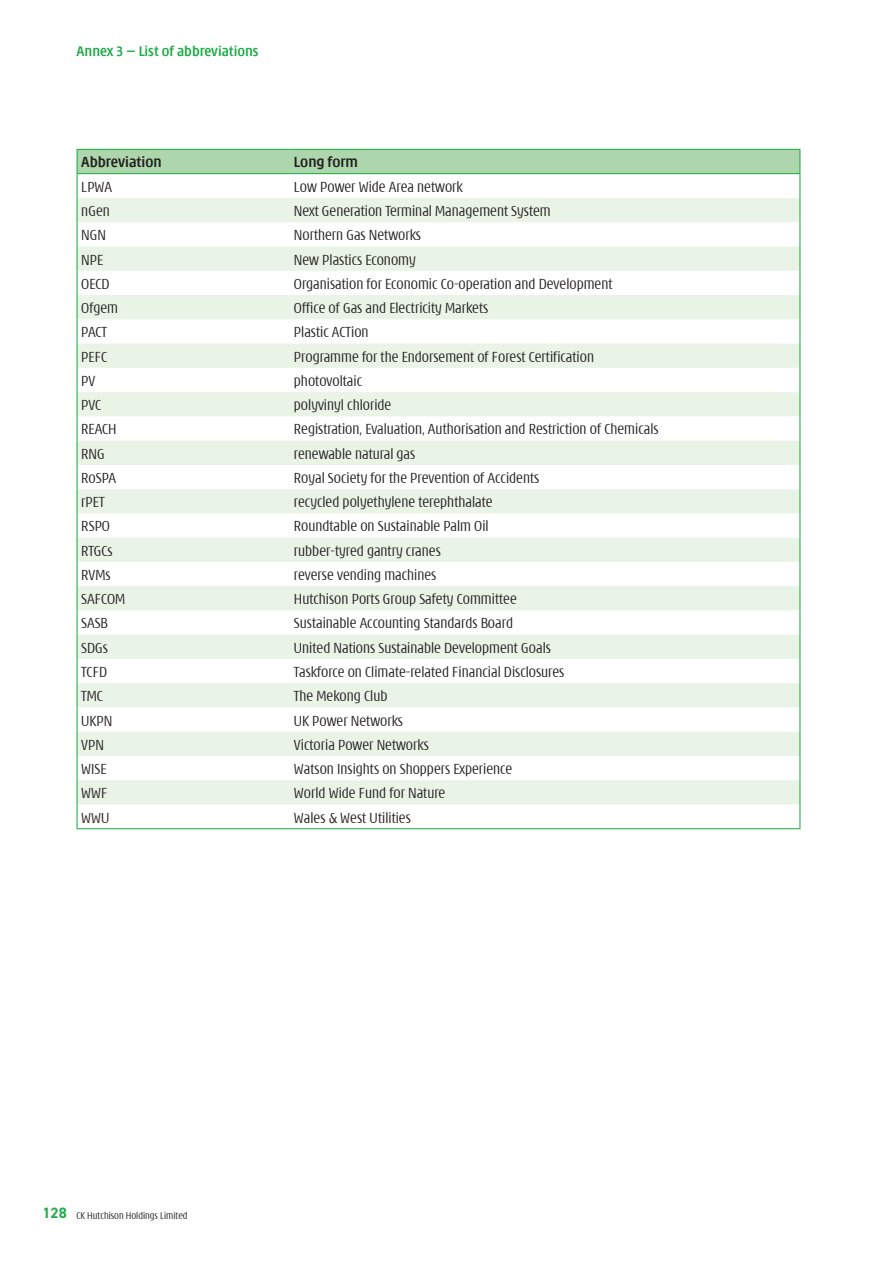
<style>
.page{position:relative;width:893px;height:1263px;background:#fff}
.page>*{position:absolute;margin:0;border:0;box-sizing:border-box;transform-origin:0 0}
.t1{font:300 condensed 15.75px "Modena";color:#231f20}
.t2{font:700 condensed 15.75px "Modena";color:#231f20}
.t3{font:700 condensed 15px "Modena";color:#20ac48}
.t4{font:300 condensed 10.5px "Modena";color:#231f20}
.s1{font-family:"DIN2014";font-weight:700;font-stretch:normal;font-size:15px;color:#20ac48}
</style>
<div class="page">
<svg style="left:77px;top:149px;width:723px;height:679px"></svg>
<hr style="left:77px;top:173px;width:213px;height:1px;background:#20ac48">
<hr style="left:290px;top:173px;width:510px;height:1px;background:#20ac48">
<hr style="left:77px;top:828px;width:213px;height:1px;background:#20ac48">
<hr style="left:290px;top:828px;width:510px;height:1px;background:#20ac48">
<p class="t3" style="left:77px;top:44px;width:183px">Annex 3 — List of abbreviations</p>
<p class="t2" style="left:81px;top:155px;width:82px">Abbreviation</p>
<p class="t2" style="left:294px;top:155px;width:65px">Long form</p>
<p class="t1" style="left:81px;top:179px;width:32px">LPWA</p>
<p class="t1" style="left:294px;top:179px;width:170px">Low Power Wide Area network</p>
<p class="t1" style="left:81px;top:204px;width:30px">nGen</p>
<p class="t1" style="left:294px;top:204px;width:258px">Next Generation Terminal Management System</p>
<p class="t1" style="left:81px;top:228px;width:26px">NGN</p>
<p class="t1" style="left:294px;top:228px;width:129px">Northern Gas Networks</p>
<p class="t1" style="left:81px;top:252px;width:23px">NPE</p>
<p class="t1" style="left:294px;top:252px;width:123px">New Plastics Economy</p>
<p class="t1" style="left:81px;top:276px;width:30px">OECD</p>
<p class="t1" style="left:294px;top:276px;width:320px">Organisation for Economic Co-operation and Development</p>
<p class="t1" style="left:81px;top:301px;width:38px">Ofgem</p>
<p class="t1" style="left:294px;top:301px;width:196px">Office of Gas and Electricity Markets</p>
<p class="t1" style="left:81px;top:325px;width:27px">PACT</p>
<p class="t1" style="left:294px;top:325px;width:76px">Plastic ACTion</p>
<p class="t1" style="left:81px;top:349px;width:27px">PEFC</p>
<p class="t1" style="left:294px;top:349px;width:302px">Programme for the Endorsement of Forest Certification</p>
<p class="t1" style="left:81px;top:373px;width:16px">PV</p>
<p class="t1" style="left:294px;top:373px;width:70px">photovoltaic</p>
<p class="t1" style="left:81px;top:398px;width:21px">PVC</p>
<p class="t1" style="left:294px;top:398px;width:99px">polyvinyl chloride</p>
<p class="t1" style="left:81px;top:422px;width:37px">REACH</p>
<p class="t1" style="left:294px;top:422px;width:366px">Registration, Evaluation, Authorisation and Restriction of Chemicals</p>
<p class="t1" style="left:81px;top:446px;width:25px">RNG</p>
<p class="t1" style="left:294px;top:446px;width:123px">renewable natural gas</p>
<p class="t1" style="left:81px;top:470px;width:36px">RoSPA</p>
<p class="t1" style="left:294px;top:470px;width:247px">Royal Society for the Prevention of Accidents</p>
<p class="t1" style="left:81px;top:495px;width:25px">rPET</p>
<p class="t1" style="left:294px;top:495px;width:200px">recycled polyethylene terephthalate</p>
<p class="t1" style="left:81px;top:519px;width:30px">RSPO</p>
<p class="t1" style="left:294px;top:519px;width:196px">Roundtable on Sustainable Palm Oil</p>
<p class="t1" style="left:81px;top:543px;width:33px">RTGCs</p>
<p class="t1" style="left:294px;top:543px;width:148px">rubber-tyred gantry cranes</p>
<p class="t1" style="left:81px;top:567px;width:31px">RVMs</p>
<p class="t1" style="left:294px;top:567px;width:144px">reverse vending machines</p>
<p class="t1" style="left:81px;top:592px;width:45px">SAFCOM</p>
<p class="t1" style="left:294px;top:592px;width:224px">Hutchison Ports Group Safety Committee</p>
<p class="t1" style="left:81px;top:616px;width:28px">SASB</p>
<p class="t1" style="left:294px;top:616px;width:221px">Sustainable Accounting Standards Board</p>
<p class="t1" style="left:81px;top:640px;width:28px">SDGs</p>
<p class="t1" style="left:294px;top:640px;width:258px">United Nations Sustainable Development Goals</p>
<p class="t1" style="left:81px;top:664px;width:27px">TCFD</p>
<p class="t1" style="left:294px;top:664px;width:272px">Taskforce on Climate-related Financial Disclosures</p>
<p class="t1" style="left:81px;top:689px;width:23px">TMC</p>
<p class="t1" style="left:294px;top:689px;width:95px">The Mekong Club</p>
<p class="t1" style="left:81px;top:713px;width:33px">UKPN</p>
<p class="t1" style="left:294px;top:713px;width:111px">UK Power Networks</p>
<p class="t1" style="left:81px;top:737px;width:24px">VPN</p>
<p class="t1" style="left:294px;top:737px;width:136px">Victoria Power Networks</p>
<p class="t1" style="left:81px;top:761px;width:27px">WISE</p>
<p class="t1" style="left:294px;top:761px;width:220px">Watson Insights on Shoppers Experience</p>
<p class="t1" style="left:81px;top:786px;width:28px">WWF</p>
<p class="t1" style="left:294px;top:786px;width:153px">World Wide Fund for Nature</p>
<p class="t1" style="left:81px;top:810px;width:30px">WWU</p>
<p class="t1" style="left:294px;top:810px;width:118px">Wales &amp; West Utilities</p>
<p class="t4" style="left:43px;top:1211px;width:147px"><span class="s1">128</span> CK Hutchison Holdings Limited</p>
</div>
